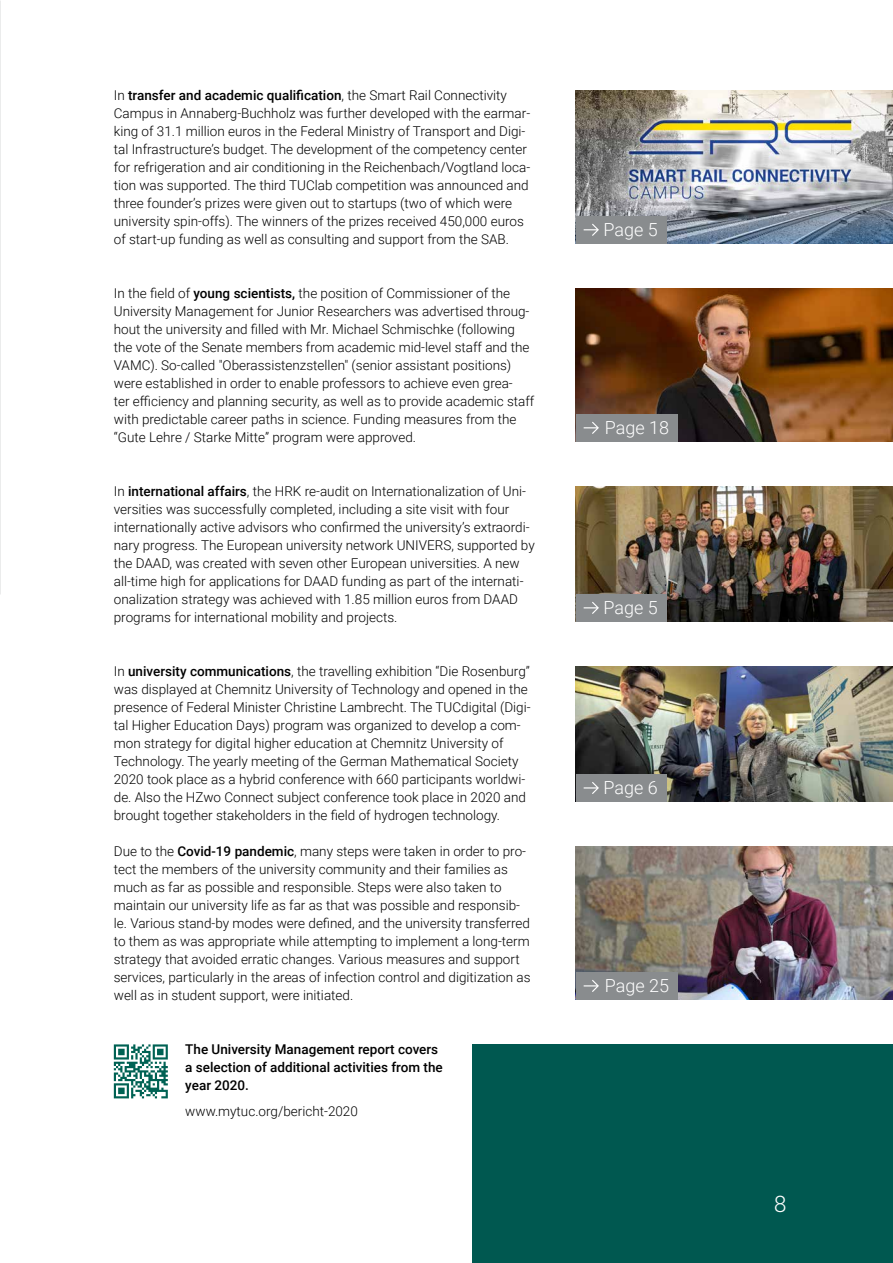
<style>
.page{position:relative;width:893px;height:1263px;background:#fff}
.page>*{position:absolute;margin:0;border:0;box-sizing:border-box;transform-origin:0 0}
.t1{font:300 22.5px "Roboto Slab";color:#fff}
.Überschrift_klein{font:300 18px "Roboto";color:#fff}
.Fließtext_am_Raster{font:300 13.5px/18px "Roboto";color:#000}
.Fließtext_am_Raster-2{font:500 13.5px/18px "Roboto";color:#000}
.s1{font-weight:500}
</style>
<div class="page">
<img style="left:576px;top:666px;width:317px;height:135px">
<img style="left:576px;top:846px;width:317px;height:153px">
<img style="left:576px;top:486px;width:317px;height:135px">
<img style="left:576px;top:90px;width:317px;height:153px">
<img style="left:576px;top:288px;width:317px;height:153px">
<img style="left:0;top:0;width:1px;height:594px">
<div style="left:576px;top:414px;width:101px;height:27px;background:#898c8e"></div>
<svg style="left:584px;top:422px;width:15px;height:12px"></svg>
<div style="left:576px;top:972px;width:101px;height:27px;background:#898c8e"></div>
<svg style="left:584px;top:980px;width:15px;height:12px"></svg>
<div style="left:576px;top:216px;width:90px;height:27px;background:#898c8e"></div>
<svg style="left:584px;top:224px;width:15px;height:12px"></svg>
<div style="left:576px;top:594px;width:90px;height:27px;background:#898c8e"></div>
<svg style="left:584px;top:602px;width:15px;height:12px"></svg>
<div style="left:576px;top:774px;width:90px;height:27px;background:#898c8e"></div>
<svg style="left:584px;top:782px;width:15px;height:12px"></svg>
<svg style="left:114px;top:1044px;width:54px;height:54px"></svg>
<div style="left:473px;top:1044px;width:420px;height:219px;background:#005850"></div>
<p class="Fließtext_am_Raster" style="left:114px;top:86px;width:418px">In <span class="s1">transfer and academic qualification</span>, the Smart Rail Connectivity Campus in Annaberg-Buchholz was further developed with the earmar&shy;king of 31.1 million euros in the Federal Ministry of Transport and Digi&shy;tal Infrastructure’s budget. The development of the competency center for refrigeration and air conditioning in the Reichenbach/Vogtland loca&shy;tion was supported. The third TUClab competition was announced and three founder’s prizes were given out to startups (two of which were university spin-offs). The winners of the prizes received 450,000 euros of start-up funding as well as consulting and support from the SAB.</p>
<p class="Fließtext_am_Raster" style="left:114px;top:284px;width:422px">In the field of <span class="s1">young scientists,</span> the position of Commissioner of the University Management for Junior Researchers was advertised throug&shy;hout the university and filled with Mr. Michael Schmischke (following the vote of the Senate members from academic mid-level staff and the VAMC). So-called "Oberassistenzstellen" (senior assistant positions) were established in order to enable professors to achieve even grea-<br>ter efficiency and planning security, as well as to provide academic staff with predictable career paths in science. Funding measures from the “Gute Lehre / Starke Mitte” program were approved.</p>
<p class="Fließtext_am_Raster" style="left:114px;top:482px;width:422px">In <span class="s1">international affairs</span>, the HRK re-audit on Internationalization of Uni&shy;versities was successfully completed, including a site visit with four internationally active advisors who confirmed the university’s extraordi&shy;nary progress. The European university network UNIVERS, supported by the DAAD, was created with seven other European universities. A new all-time high for applications for DAAD funding as part of the internati&shy;onalization strategy was achieved with 1.85 million euros from DAAD programs for international mobility and projects.</p>
<p class="Fließtext_am_Raster" style="left:114px;top:662px;width:418px">In <span class="s1">university communications</span>, the travelling exhibition “Die Rosenburg” was displayed at Chemnitz University of Technology and opened in the presence of Federal Minister Christine Lambrecht. The TUCdigital (Digi&shy;tal Higher Education Days) program was organized to develop a com&shy;mon strategy for digital higher education at Chemnitz University of Technology. The yearly meeting of the German Mathematical Society 2020 took place as a hybrid conference with 660 participants worldwi&shy;de. Also the HZwo Connect subject conference took place in 2020 and brought together stakeholders in the field of hydrogen technology.</p>
<p class="Fließtext_am_Raster" style="left:114px;top:842px;width:418px">Due to the <span class="s1">Covid-19 pandemic</span>, many steps were taken in order to pro&shy;tect the members of the university community and their families as much as far as possible and responsible. Steps were also taken to maintain our university life as far as that was possible and responsib&shy;le. Various stand-by modes were defined, and the university transferred to them as was appropriate while attempting to implement a long-term strategy that avoided erratic changes. Various measures and support services, particularly in the areas of infection control and digitization as well as in student support, were initiated.</p>
<p class="Fließtext_am_Raster-2" style="left:185px;top:1040px;width:259px">The University Management report covers a selection of additional activities from the year 2020.</p>
<p class="Fließtext_am_Raster" style="left:185px;top:1101px;width:174px">www.mytuc.org/bericht-2020</p>
<p class="Überschrift_klein" style="left:604px;top:217px;width:56px">Page 5</p>
<p class="Überschrift_klein" style="left:605px;top:415px;width:66px">Page 18</p>
<p class="Überschrift_klein" style="left:604px;top:595px;width:56px">Page 5</p>
<p class="Überschrift_klein" style="left:604px;top:775px;width:56px">Page 6</p>
<p class="Überschrift_klein" style="left:605px;top:973px;width:66px">Page 25</p>
<p class="t1" style="left:774px;top:1188px;width:14px">8</p>
</div>
